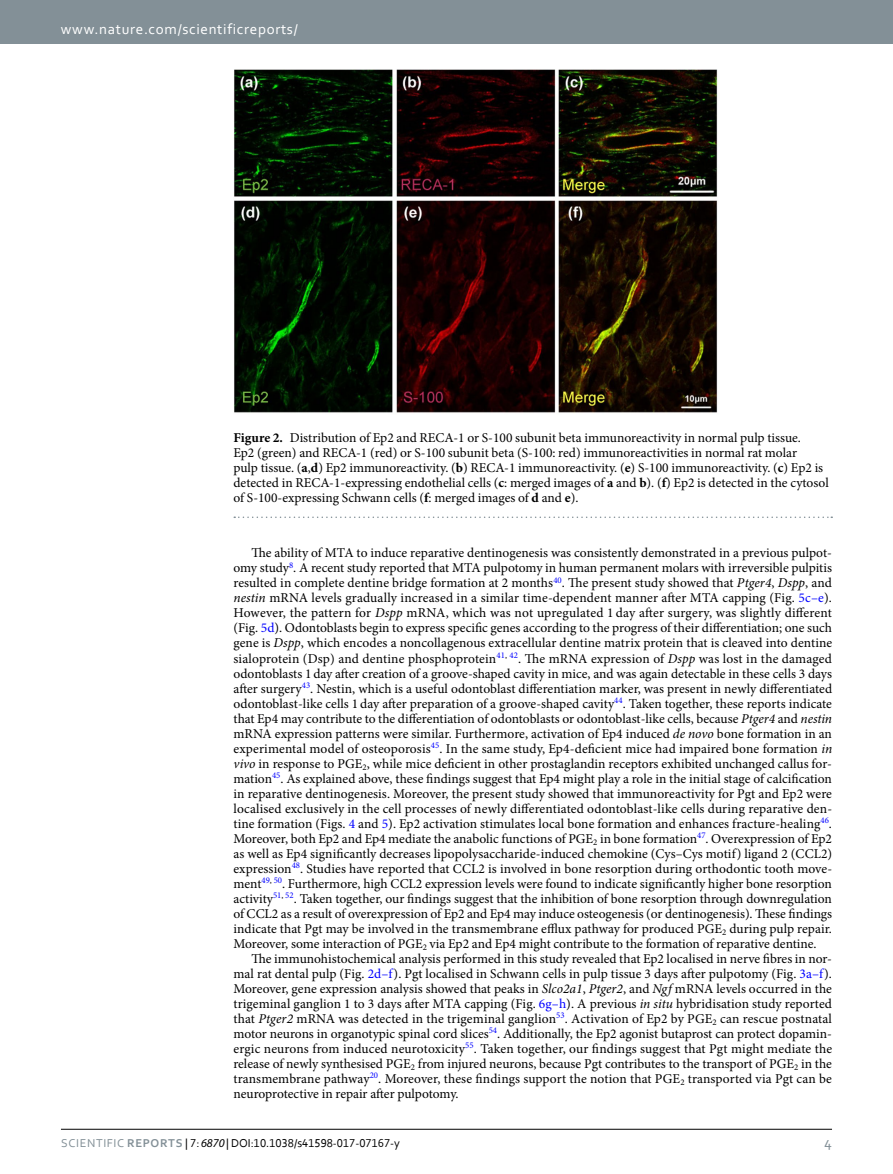
<style>
.page{position:relative;width:893px;height:1174px;background:#fff}
.page>*{position:absolute;margin:0;border:0;box-sizing:border-box;transform-origin:0 0}
.t1{font:15px "Corbel 2";letter-spacing:.045em;color:#fff}
.t2{font:15px "Corbel 2";color:#839097}
.t3{font:13.5px/15px "Minion Pro";color:#000;text-align:justify}
.t4{font:12px "Corbel";color:#000}
.s1{font-weight:700}
.s2{font-style:italic}
.s3{color:#00f}
.s4{font-family:"Corbel 2";color:#839097}
.s5{font-family:"Corbel Bold 2";color:#839097}
.s6{font-family:"Myriad Pro";font-style:italic}
</style>
<div class="page">
<div style="left:0;top:0;width:893px;height:43px;background:#839097"></div>
<hr style="left:61px;top:1129px;width:771px;height:1px;background:#000">
<img style="left:233px;top:70px;width:485px;height:343px">
<svg style="left:234px;top:516px;width:598px;height:2px"></svg>
<p class="t1" style="left:61px;top:19px;width:238px">www.nature.com/scientificreports/</p>
<p class="t3" style="left:233px;top:430px;width:597px;text-align:left"><span class="s1">Figure 2.</span> Distribution of Ep2 and RECA-1 or S-100 subunit beta immunoreactivity in normal pulp tissue.<br>Ep2 (green) and RECA-1 (red) or S-100 subunit beta (S-100: red) immunoreactivities in normal rat molar<br>pulp tissue. (<span class="s1">a</span>,<span class="s1">d</span>) Ep2 immunoreactivity. (<span class="s1">b</span>) RECA-1 immunoreactivity. (<span class="s1">e</span>) S-100 immunoreactivity. (<span class="s1">c</span>) Ep2 is detected in RECA-1-expressing endothelial cells (<span class="s1">c</span>: merged images of <span class="s1">a</span> and <span class="s1">b</span>). (<span class="s1">f</span>) Ep2 is detected in the cytosol of S-100-expressing Schwann cells (<span class="s1">f</span>: merged images of <span class="s1">d</span> and <span class="s1">e</span>).</p>
<p class="t3" style="left:233px;top:546px;width:600px;text-indent:18px">The ability of MTA to induce reparative dentinogenesis was consistently demonstrated in a previous pulpot&shy;omy study<sup>8</sup>. A recent study reported that MTA pulpotomy in human permanent molars with irreversible pulpitis resulted in complete dentine bridge formation at 2 months<sup>40</sup>. The present study showed that <span class="s2">Ptger4</span>, <span class="s2">Dspp</span>, and <span class="s2">nestin</span> mRNA levels gradually increased in a similar time-dependent manner after MTA capping (Fig. <span class="s3">5c–e</span>).<br>However, the pattern for <span class="s2">Dspp</span> mRNA, which was not upregulated 1 day after surgery, was slightly different (Fig. <span class="s3">5d</span>). Odontoblasts begin to express specific genes according to the progress of their differentiation; one such gene is <span class="s2">Dspp</span>, which encodes a noncollagenous extracellular dentine matrix protein that is cleaved into dentine sialoprotein (Dsp) and dentine phosphoprotein<sup>41</sup><sup>,</sup> <sup>42</sup>. The mRNA expression of <span class="s2">Dspp</span> was lost in the damaged odontoblasts 1day after creation of a groove-shaped cavity in mice, and was again detectable in these cells 3 days after surgery<sup>43</sup>. Nestin, which is a useful odontoblast differentiation marker, was present in newly differentiated odontoblast-like cells 1 day after preparation of a groove-shaped cavity<sup>44</sup>. Taken together, these reports indicate that Ep4 may contribute to the differentiation of odontoblasts or odontoblast-like cells, because <span class="s2">Ptger4</span> and <span class="s2">nestin </span>mRNA expression patterns were similar. Furthermore, activation of Ep4 induced <span class="s2">de novo</span> bone formation in an experimental model of osteoporosis<sup>45</sup>. In the same study, Ep4-deficient mice had impaired bone formation <span class="s2">in vivo</span> in response to PGE<sub>2</sub>, while mice deficient in other prostaglandin receptors exhibited unchanged callus for&shy;mation<sup>45</sup>. As explained above, these findings suggest that Ep4 might play a role in the initial stage of calcification in reparative dentinogenesis. Moreover, the present study showed that immunoreactivity for Pgt and Ep2 were localised exclusively in the cell processes of newly differentiated odontoblast-like cells during reparative den&shy;tine formation (Figs. <span class="s3">4</span> and <span class="s3">5</span>). Ep2 activation stimulates local bone formation and enhances fracture-healing<sup>46</sup>.<br>Moreover, both Ep2 and Ep4 mediate the anabolic functions of PGE<sub>2</sub> in bone formation<sup>47</sup>. Overexpression of Ep2 as well as Ep4 significantly decreases lipopolysaccharide-induced chemokine (Cys–Cys motif) ligand 2 (CCL2) expression<sup>48</sup>. Studies have reported that CCL2 is involved in bone resorption during orthodontic tooth move&shy;ment<sup>49</sup><sup>,</sup> <sup>50</sup>. Furthermore, high CCL2 expression levels were found to indicate significantly higher bone resorption activity<sup>51</sup><sup>,</sup> <sup>52</sup>. Taken together, our findings suggest that the inhibition of bone resorption through downregulation of CCL2 as a result of overexpression of Ep2 and Ep4 may induce osteogenesis (or dentinogenesis). These findings indicate that Pgt may be involved in the transmembrane efflux pathway for produced PGE<sub>2</sub> during pulp repair.<br>Moreover, some interaction of PGE<sub>2</sub> via Ep2 and Ep4 might contribute to the formation of reparative dentine.</p>
<p class="t3" style="left:233px;top:951px;width:600px;text-indent:18px">The immunohistochemical analysis performed in this study revealed that Ep2 localised in nerve fibres in nor&shy;mal rat dental pulp (Fig. <span class="s3">2d–f</span>). Pgt localised in Schwann cells in pulp tissue 3 days after pulpotomy (Fig. <span class="s3">3a–f</span>).<br>Moreover, gene expression analysis showed that peaks in <span class="s2">Slco2a1</span>, <span class="s2">Ptger2</span>, and <span class="s2">Ngf</span> mRNA levels occurred in the trigeminal ganglion 1 to 3 days after MTA capping (Fig. <span class="s3">6g–h</span>). A previous <span class="s2">in situ</span> hybridisation study reported that <span class="s2">Ptger2</span> mRNA was detected in the trigeminal ganglion<sup>53</sup>. Activation of Ep2 by PGE<sub>2</sub> can rescue postnatal motor neurons in organotypic spinal cord slices<sup>54</sup>. Additionally, the Ep2 agonist butaprost can protect dopamin&shy;ergic neurons from induced neurotoxicity<sup>55</sup>. Taken together, our findings suggest that Pgt might mediate the release of newly synthesised PGE<sub>2</sub> from injured neurons, because Pgt contributes to the transport of PGE<sub>2</sub> in the transmembrane pathway<sup>20</sup>. Moreover, these findings support the notion that PGE<sub>2</sub> transported via Pgt can be neuroprotective in repair after pulpotomy.</p>
<p class="t4" style="left:61px;top:1135px;width:340px"><span class="s4">SCiENTifiC</span> <span class="s5">REPORTS</span> | 7: <span class="s6">6870</span> | DOI:10.1038/s41598-017-07167-y</p>
<p class="t2" style="left:824px;top:1132px;width:9px">4</p>
</div>
